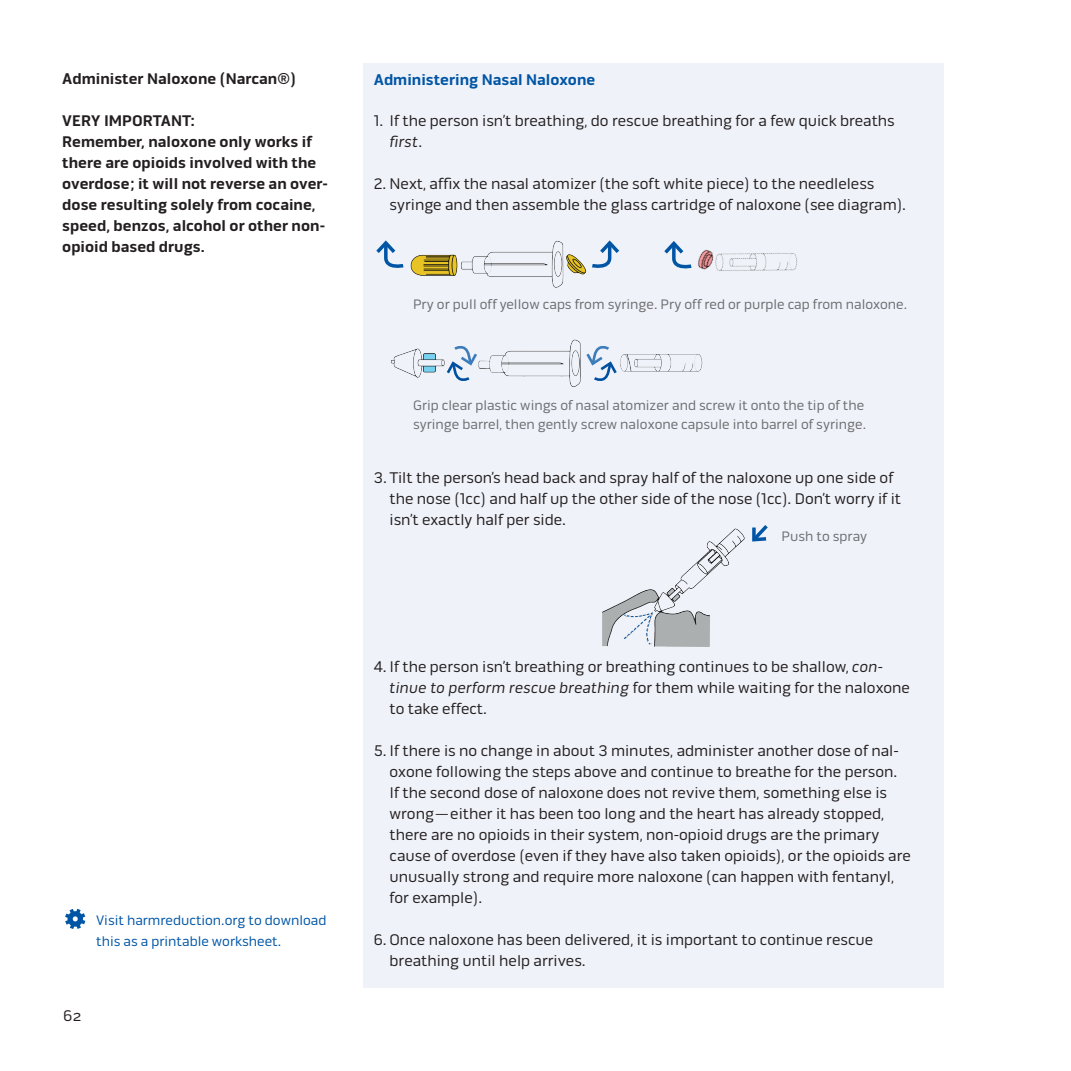
<style>
.page{position:relative;width:1071px;height:1071px;background:#fff}
.page>*{position:absolute;margin:0;border:0;box-sizing:border-box;transform-origin:0 0}
.t1{font:15.75px/21px "Pill Gothic 600 mg";color:#231f20}
.t2{font:700 15.75px/21px "Pill Gothic 600 mg";color:#231f20}
.t3{font:700 15.75px "Pill Gothic 600 mg";color:#0155a5}
.t4{font:14px/19.2px "Pill Gothic 600 mg";color:#6c6d70}
.t5{font:14px/21px "Pill Gothic 600 mg";color:#0155a5}
.s1{font-style:italic}
</style>
<div class="page">
<div style="left:363px;top:63px;width:581px;height:924px;background:#eff2f9"></div>
<img style="left:410px;top:241px;width:177px;height:47px">
<img style="left:391px;top:339px;width:190px;height:48px">
<img style="left:698px;top:249px;width:100px;height:22px">
<img style="left:620px;top:354px;width:83px;height:18px">
<img style="left:602px;top:528px;width:143px;height:119px">
<svg style="left:376px;top:240px;width:28px;height:28px"></svg>
<svg style="left:664px;top:241px;width:28px;height:28px"></svg>
<svg style="left:592px;top:240px;width:28px;height:28px"></svg>
<svg style="left:752px;top:525px;width:16px;height:17px"></svg>
<svg style="left:623px;top:613px;width:30px;height:33px"></svg>
<svg style="left:65px;top:909px;width:20px;height:20px"></svg>
<svg style="left:586px;top:346px;width:31px;height:35px"></svg>
<svg style="left:445px;top:344px;width:34px;height:39px"></svg>
<p class="t2" style="left:62px;top:68px;width:235px">Administer Naloxone (Narcan®)</p>
<p class="t2" style="left:62px;top:110px;width:267px">VERY IMPORTANT:<br>Remember, naloxone only works if there are opioids involved with the overdose; it will not reverse an over&shy;dose resulting solely from cocaine, speed, benzos, alcohol or other non&shy;opioid based drugs.</p>
<p class="t5" style="left:96px;top:910px;width:232px">Visit harmreduction.org to download this as a printable worksheet.</p>
<p class="t1" style="left:63px;top:1005px;width:20px">62</p>
<p class="t3" style="left:374px;top:70px;width:223px">Administering Nasal Naloxone</p>
<p class="t1" style="left:390px;top:110px;width:507px;text-indent:-16px">1. If the person isn’t breathing, do rescue breathing for a few quick breaths <span class="s1">first</span>.</p>
<p class="t1" style="left:390px;top:173px;width:518px;text-indent:-16px">2. Next, affix the nasal atomizer (the soft white piece) to the needleless syringe and then assemble the glass cartridge of naloxone (see diagram).</p>
<p class="t4" style="left:413px;top:295px;width:496px">Pry or pull off yellow caps from syringe. Pry off red or purple cap from naloxone.</p>
<p class="t4" style="left:413px;top:395px;width:455px">Grip clear plastic wings of nasal atomizer and screw it onto the tip of the syringe barrel, then gently screw naloxone capsule into barrel of syringe.</p>
<p class="t1" style="left:390px;top:467px;width:513px;text-indent:-16px">3. Tilt the person’s head back and spray half of the naloxone up one side of the nose (1cc) and half up the other side of the nose (1cc). Don’t worry if it isn’t exactly half per side.</p>
<p class="t4" style="left:782px;top:526px;width:87px">Push to spray</p>
<p class="t1" style="left:390px;top:656px;width:522px;text-indent:-16px">4. If the person isn’t breathing or breathing continues to be shallow, <span class="s1">con&shy;tinue to perform rescue breathing</span> for them while waiting for the naloxone to take effect.</p>
<p class="t1" style="left:390px;top:740px;width:523px;text-indent:-16px">5. If there is no change in about 3 minutes, administer another dose of nal&shy;oxone following the steps above and continue to breathe for the person.<br>If the second dose of naloxone does not revive them, something else is wrong—either it has been too long and the heart has already stopped, there are no opioids in their system, non-opioid drugs are the primary cause of overdose (even if they have also taken opioids), or the opioids are unusually strong and require more naloxone (can happen with fentanyl, for example).</p>
<p class="t1" style="left:390px;top:929px;width:485px;text-indent:-16px">6. Once naloxone has been delivered, it is important to continue rescue breathing until help arrives.</p>
</div>
